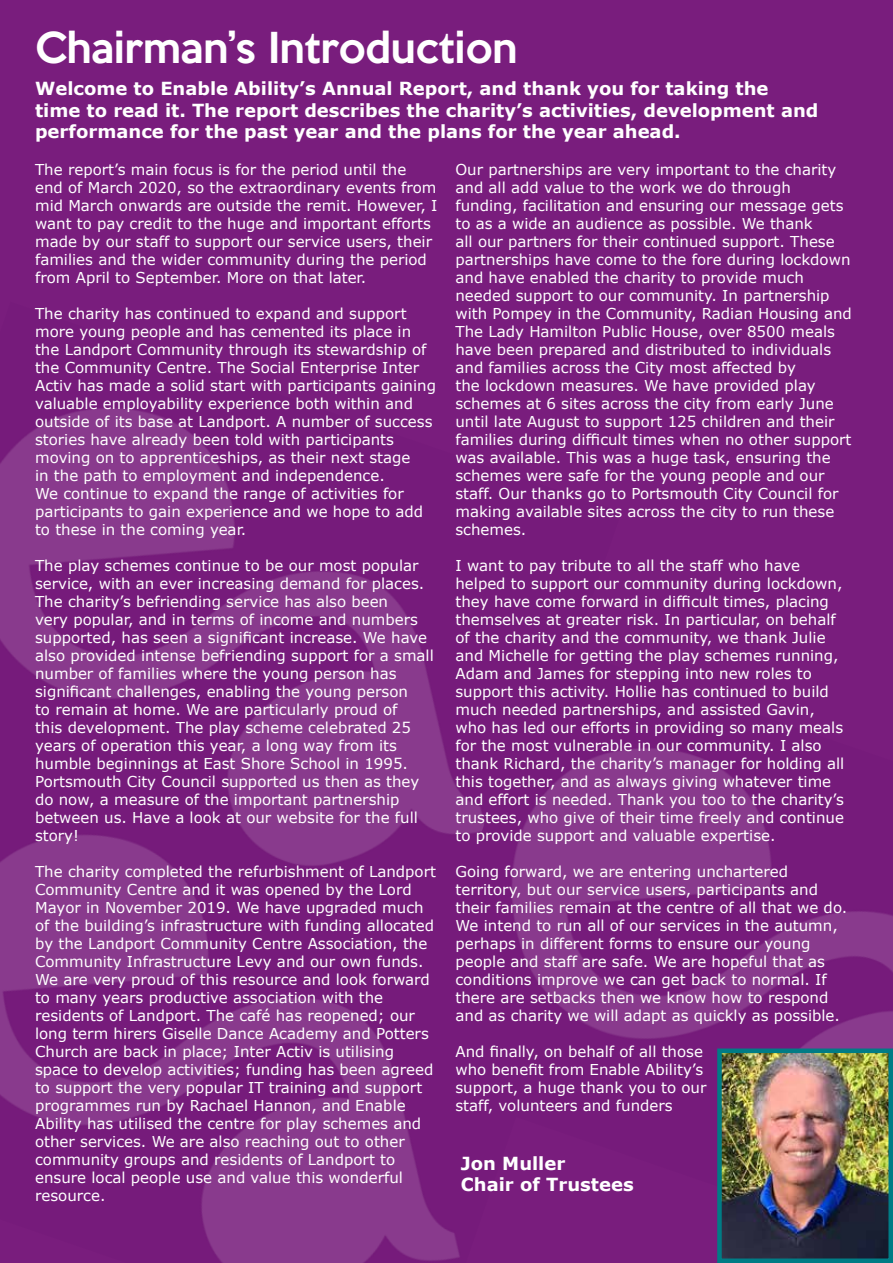
<style>
.page{position:relative;width:893px;height:1263px;background:#791d7d}
.page>*{position:absolute;margin:0;border:0;box-sizing:border-box;transform-origin:0 0}
.t1{font:500 39px "Keep Calm";color:#fff}
.t2{font:700 18px/21.6px "Verdana";color:#fff}
.t3{font:15px/18px "Verdana";color:#fff}
</style>
<div class="page">
<img style="left:0;top:408px;width:418px;height:364px">
<img style="left:0;top:772px;width:460px;height:491px">
<img style="left:398px;top:642px;width:495px;height:605px">
<img style="left:722px;top:1053px;width:166px;height:205px">
<div style="left:717px;top:1048px;width:176px;height:215px;border:4px solid #007c85"></div>
<h1 class="t1" style="left:35px;top:14px;width:484px">Chairman’s Introduction</h1>
<p class="t2" style="left:35px;top:77px;width:785px">Welcome to Enable Ability’s Annual Report, and thank you for taking the<br>time to read it. The report describes the charity’s activities, development and performance for the past year and the plans for the year ahead.</p>
<p class="t3" style="left:35px;top:161px;width:404px">The report’s main focus is for the period until the end of March 2020, so the extraordinary events from mid March onwards are outside the remit. However, I want to pay credit to the huge and important efforts made by our staff to support our service users, their families and the wider community during the period from April to September. More on that later.</p>
<p class="t3" style="left:35px;top:305px;width:402px">The charity has continued to expand and support more young people and has cemented its place in the Landport Community through its stewardship of the Community Centre. The Social Enterprise Inter Activ has made a solid start with participants gaining valuable employability experience both within and outside of its base at Landport. A number of success stories have already been told with participants moving on to apprenticeships, as their next stage<br>in the path to employment and independence.<br>We continue to expand the range of activities for participants to gain experience and we hope to add to these in the coming year.</p>
<p class="t3" style="left:35px;top:557px;width:400px">The play schemes continue to be our most popular service, with an ever increasing demand for places.<br>The charity’s befriending service has also been<br>very popular, and in terms of income and numbers supported, has seen a significant increase. We have also provided intense befriending support for a small number of families where the young person has significant challenges, enabling the young person<br>to remain at home. We are particularly proud of<br>this development. The play scheme celebrated 25 years of operation this year, a long way from its humble beginnings at East Shore School in 1995.<br>Portsmouth City Council supported us then as they do now, a measure of the important partnership between us. Have a look at our website for the full story!</p>
<p class="t3" style="left:35px;top:863px;width:402px">The charity completed the refurbishment of Landport Community Centre and it was opened by the Lord Mayor in November 2019. We have upgraded much of the building’s infrastructure with funding allocated by the Landport Community Centre Association, the Community Infrastructure Levy and our own funds.<br>We are very proud of this resource and look forward to many years productive association with the residents of Landport. The café has reopened; our long term hirers Giselle Dance Academy and Potters Church are back in place; Inter Activ is utilising space to develop activities; funding has been agreed to support the very popular IT training and support programmes run by Rachael Hannon, and Enable Ability has utilised the centre for play schemes and other services. We are also reaching out to other community groups and residents of Landport to ensure local people use and value this wonderful resource.</p>
<p class="t3" style="left:455px;top:161px;width:398px">Our partnerships are very important to the charity and all add value to the work we do through funding, facilitation and ensuring our message gets to as a wide an audience as possible. We thank<br>all our partners for their continued support. These partnerships have come to the fore during lockdown and have enabled the charity to provide much needed support to our community. In partnership with Pompey in the Community, Radian Housing and The Lady Hamilton Public House, over 8500 meals have been prepared and distributed to individuals and families across the City most affected by<br>the lockdown measures. We have provided play schemes at 6 sites across the city from early June until late August to support 125 children and their families during difficult times when no other support was available. This was a huge task, ensuring the schemes were safe for the young people and our staff. Our thanks go to Portsmouth City Council for making available sites across the city to run these schemes.</p>
<p class="t3" style="left:455px;top:557px;width:390px">I want to pay tribute to all the staff who have helped to support our community during lockdown, they have come forward in difficult times, placing themselves at greater risk. In particular, on behalf of the charity and the community, we thank Julie and Michelle for getting the play schemes running, Adam and James for stepping into new roles to support this activity. Hollie has continued to build much needed partnerships, and assisted Gavin, who has led our efforts in providing so many meals for the most vulnerable in our community. I also thank Richard, the charity’s manager for holding all this together, and as always giving whatever time and effort is needed. Thank you too to the charity’s trustees, who give of their time freely and continue to provide support and valuable expertise.</p>
<p class="t3" style="left:455px;top:863px;width:393px">Going forward, we are entering unchartered territory, but our service users, participants and their families remain at the centre of all that we do.<br>We intend to run all of our services in the autumn, perhaps in different forms to ensure our young people and staff are safe. We are hopeful that as conditions improve we can get back to normal. If there are setbacks then we know how to respond and as charity we will adapt as quickly as possible.</p>
<p class="t3" style="left:455px;top:1043px;width:252px">And finally, on behalf of all those who benefit from Enable Ability’s support, a huge thank you to our staff, volunteers and funders</p>
<p class="t2" style="left:461px;top:1152px;width:174px">Jon Muller<br>Chair of Trustees</p>
</div>
